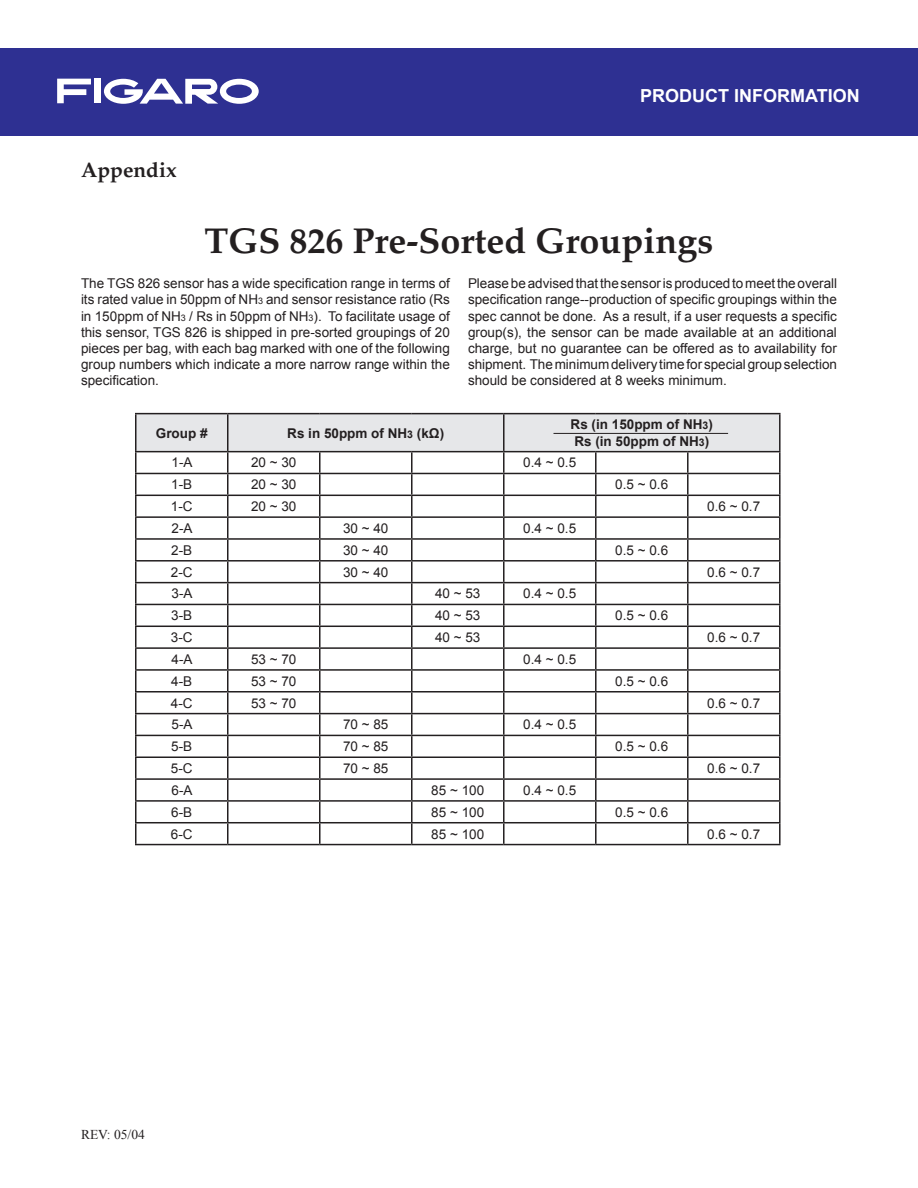
<style>
.page{position:relative;width:918px;height:1188px;background:#fff}
.page>*{position:absolute;margin:0;border:0;box-sizing:border-box;transform-origin:0 0}
.t1{font:700 36px "Palatino LT Std";color:#231f20}
.t2{font:700 21px "Palatino LT Std";color:#231f20}
.t3{font:700 18px "Arial";color:#fff}
.t4{font:13.5px/16.2px "Arial";color:#231f20;text-align:justify}
.t5{font:700 13.5px "Arial";color:#231f20}
.t6{font:13.5px "Times New Roman";color:#231f20}
.s1{font-size:9px}
.s2{font-size:10.5px}
</style>
<div class="page">
<hr style="left:917px;top:47px;width:1px;height:74px;background:#2e3092">
<div style="left:0;top:49px;width:63px;height:87px;background:#2e3092"></div>
<div style="left:61px;top:116px;width:279px;height:20px;background:#2e3092"></div>
<div style="left:315px;top:48px;width:603px;height:88px;background:#2e3092"></div>
<div style="left:0;top:48px;width:327px;height:74px;background:#2e3092"></div>
<div style="left:94px;top:79px;width:7px;height:24px;background:#fff"></div>
<svg style="left:57px;top:79px;width:34px;height:24px"></svg>
<svg style="left:104px;top:79px;width:155px;height:25px"></svg>
<hr style="left:135px;top:413px;width:93px;height:1px;background:#231f20">
<hr style="left:228px;top:413px;width:92px;height:1px;background:#231f20">
<hr style="left:320px;top:413px;width:92px;height:1px;background:#231f20">
<hr style="left:412px;top:413px;width:92px;height:1px;background:#231f20">
<hr style="left:504px;top:413px;width:92px;height:1px;background:#231f20">
<hr style="left:596px;top:413px;width:92px;height:1px;background:#231f20">
<hr style="left:688px;top:413px;width:93px;height:1px;background:#231f20">
<hr style="left:779px;top:414px;width:2px;height:37px;background:#231f20">
<hr style="left:688px;top:451px;width:93px;height:1px;background:#231f20">
<hr style="left:779px;top:452px;width:2px;height:21px;background:#231f20">
<hr style="left:688px;top:473px;width:93px;height:1px;background:#231f20">
<hr style="left:779px;top:474px;width:2px;height:21px;background:#231f20">
<hr style="left:688px;top:495px;width:93px;height:1px;background:#231f20">
<hr style="left:779px;top:496px;width:2px;height:20px;background:#231f20">
<hr style="left:688px;top:516px;width:93px;height:2px;background:#231f20">
<hr style="left:779px;top:518px;width:2px;height:20px;background:#231f20">
<hr style="left:688px;top:538px;width:93px;height:2px;background:#231f20">
<hr style="left:779px;top:540px;width:2px;height:20px;background:#231f20">
<hr style="left:688px;top:560px;width:93px;height:2px;background:#231f20">
<hr style="left:779px;top:562px;width:2px;height:20px;background:#231f20">
<hr style="left:688px;top:582px;width:93px;height:1px;background:#231f20">
<hr style="left:779px;top:583px;width:2px;height:21px;background:#231f20">
<hr style="left:688px;top:604px;width:93px;height:1px;background:#231f20">
<hr style="left:779px;top:605px;width:2px;height:21px;background:#231f20">
<hr style="left:688px;top:626px;width:93px;height:1px;background:#231f20">
<hr style="left:779px;top:627px;width:2px;height:20px;background:#231f20">
<hr style="left:688px;top:647px;width:93px;height:2px;background:#231f20">
<hr style="left:779px;top:649px;width:2px;height:20px;background:#231f20">
<hr style="left:688px;top:669px;width:93px;height:2px;background:#231f20">
<hr style="left:779px;top:671px;width:2px;height:20px;background:#231f20">
<hr style="left:688px;top:691px;width:93px;height:2px;background:#231f20">
<hr style="left:779px;top:693px;width:2px;height:20px;background:#231f20">
<hr style="left:688px;top:713px;width:93px;height:1px;background:#231f20">
<hr style="left:779px;top:714px;width:2px;height:21px;background:#231f20">
<hr style="left:688px;top:735px;width:93px;height:1px;background:#231f20">
<hr style="left:779px;top:736px;width:2px;height:21px;background:#231f20">
<hr style="left:688px;top:757px;width:93px;height:1px;background:#231f20">
<hr style="left:779px;top:758px;width:2px;height:20px;background:#231f20">
<hr style="left:688px;top:778px;width:93px;height:2px;background:#231f20">
<hr style="left:779px;top:780px;width:2px;height:20px;background:#231f20">
<hr style="left:688px;top:800px;width:93px;height:2px;background:#231f20">
<hr style="left:779px;top:802px;width:2px;height:20px;background:#231f20">
<svg style="left:135px;top:414px;width:645px;height:430px"></svg>
<hr style="left:228px;top:822px;width:92px;height:1px;background:#231f20">
<hr style="left:227px;top:823px;width:2px;height:21px;background:#231f20">
<hr style="left:320px;top:822px;width:92px;height:1px;background:#231f20">
<hr style="left:319px;top:823px;width:2px;height:21px;background:#231f20">
<hr style="left:412px;top:822px;width:92px;height:1px;background:#231f20">
<hr style="left:411px;top:823px;width:2px;height:21px;background:#231f20">
<hr style="left:504px;top:822px;width:92px;height:1px;background:#231f20">
<hr style="left:503px;top:823px;width:2px;height:21px;background:#231f20">
<hr style="left:596px;top:822px;width:92px;height:1px;background:#231f20">
<hr style="left:595px;top:823px;width:2px;height:21px;background:#231f20">
<hr style="left:688px;top:822px;width:93px;height:1px;background:#231f20">
<hr style="left:687px;top:823px;width:2px;height:21px;background:#231f20">
<hr style="left:779px;top:823px;width:2px;height:21px;background:#231f20">
<hr style="left:135px;top:844px;width:93px;height:1px;background:#231f20">
<hr style="left:228px;top:844px;width:92px;height:1px;background:#231f20">
<hr style="left:320px;top:844px;width:92px;height:1px;background:#231f20">
<hr style="left:412px;top:844px;width:92px;height:1px;background:#231f20">
<hr style="left:504px;top:844px;width:92px;height:1px;background:#231f20">
<hr style="left:596px;top:844px;width:92px;height:1px;background:#231f20">
<hr style="left:688px;top:844px;width:93px;height:1px;background:#231f20">
<hr style="left:554px;top:433px;width:174px;height:1px;background:#231f20">
<p class="t2" style="left:81px;top:158px;width:97px">Appendix</p>
<h3 class="t3" style="left:640px;top:84px;width:221px">PRODUCT INFORMATION</h3>
<p class="t1" style="left:205px;top:220px;width:510px">TGS 826 Pre-Sorted Groupings</p>
<p class="t4" style="left:81px;top:276px;width:371px">The TGS 826 sensor has a wide specification range in terms of its rated value in 50ppm of NH<span class="s1">3</span> and sensor resistance ratio (Rs in 150ppm of NH<span class="s1">3</span> / Rs in 50ppm of NH<span class="s1">3</span>). To facilitate usage of this sensor, TGS 826 is shipped in pre-sorted groupings of 20 pieces per bag, with each bag marked with one of the following group numbers which indicate a more narrow range within the specification.</p>
<p class="t4" style="left:468px;top:276px;width:371px">Please be advised that the sensor is produced to meet the overall specification range--production of specific groupings within the spec cannot be done. As a result, if a user requests a specific group(s), the sensor can be made available at an additional charge, but no guarantee can be offered as to availability for shipment. The minimum delivery time for special group selection should be considered at 8 weeks minimum.</p>
<p class="t5" style="left:156px;top:424px;width:53px">Group #</p>
<p class="t5" style="left:287px;top:424px;width:158px">Rs in 50ppm of NH<span class="s2">3</span> (kΩ)</p>
<p class="t5" style="left:571px;top:416px;width:144px">Rs (in 150ppm of NH<span class="s2">3</span>)</p>
<p class="t5" style="left:574px;top:432px;width:136px">Rs (in 50ppm of NH<span class="s2">3</span>)</p>
<p class="t4" style="left:172px;top:455px;width:23px">1-A</p>
<p class="t4" style="left:251px;top:455px;width:47px">20 ~ 30</p>
<p class="t4" style="left:523px;top:455px;width:54px">0.4 ~ 0.5</p>
<p class="t4" style="left:171px;top:477px;width:23px">1-B</p>
<p class="t4" style="left:251px;top:477px;width:47px">20 ~ 30</p>
<p class="t4" style="left:615px;top:477px;width:54px">0.5 ~ 0.6</p>
<p class="t4" style="left:171px;top:498px;width:23px">1-C</p>
<p class="t4" style="left:251px;top:498px;width:47px">20 ~ 30</p>
<p class="t4" style="left:707px;top:498px;width:54px">0.6 ~ 0.7</p>
<p class="t4" style="left:172px;top:520px;width:23px">2-A</p>
<p class="t4" style="left:343px;top:520px;width:47px">30 ~ 40</p>
<p class="t4" style="left:523px;top:520px;width:54px">0.4 ~ 0.5</p>
<p class="t4" style="left:171px;top:542px;width:23px">2-B</p>
<p class="t4" style="left:343px;top:542px;width:47px">30 ~ 40</p>
<p class="t4" style="left:615px;top:542px;width:54px">0.5 ~ 0.6</p>
<p class="t4" style="left:171px;top:564px;width:23px">2-C</p>
<p class="t4" style="left:343px;top:564px;width:47px">30 ~ 40</p>
<p class="t4" style="left:707px;top:564px;width:54px">0.6 ~ 0.7</p>
<p class="t4" style="left:172px;top:586px;width:23px">3-A</p>
<p class="t4" style="left:435px;top:586px;width:47px">40 ~ 53</p>
<p class="t4" style="left:523px;top:586px;width:54px">0.4 ~ 0.5</p>
<p class="t4" style="left:171px;top:608px;width:23px">3-B</p>
<p class="t4" style="left:435px;top:608px;width:47px">40 ~ 53</p>
<p class="t4" style="left:615px;top:608px;width:54px">0.5 ~ 0.6</p>
<p class="t4" style="left:171px;top:629px;width:23px">3-C</p>
<p class="t4" style="left:435px;top:629px;width:47px">40 ~ 53</p>
<p class="t4" style="left:707px;top:629px;width:54px">0.6 ~ 0.7</p>
<p class="t4" style="left:172px;top:651px;width:23px">4-A</p>
<p class="t4" style="left:251px;top:651px;width:47px">53 ~ 70</p>
<p class="t4" style="left:523px;top:651px;width:54px">0.4 ~ 0.5</p>
<p class="t4" style="left:171px;top:673px;width:23px">4-B</p>
<p class="t4" style="left:251px;top:673px;width:47px">53 ~ 70</p>
<p class="t4" style="left:615px;top:673px;width:54px">0.5 ~ 0.6</p>
<p class="t4" style="left:171px;top:695px;width:23px">4-C</p>
<p class="t4" style="left:251px;top:695px;width:47px">53 ~ 70</p>
<p class="t4" style="left:707px;top:695px;width:54px">0.6 ~ 0.7</p>
<p class="t4" style="left:172px;top:717px;width:23px">5-A</p>
<p class="t4" style="left:343px;top:717px;width:47px">70 ~ 85</p>
<p class="t4" style="left:523px;top:717px;width:54px">0.4 ~ 0.5</p>
<p class="t4" style="left:171px;top:739px;width:23px">5-B</p>
<p class="t4" style="left:343px;top:739px;width:47px">70 ~ 85</p>
<p class="t4" style="left:615px;top:739px;width:54px">0.5 ~ 0.6</p>
<p class="t4" style="left:171px;top:760px;width:23px">5-C</p>
<p class="t4" style="left:343px;top:760px;width:47px">70 ~ 85</p>
<p class="t4" style="left:707px;top:760px;width:54px">0.6 ~ 0.7</p>
<p class="t4" style="left:172px;top:782px;width:23px">6-A</p>
<p class="t4" style="left:431px;top:782px;width:54px">85 ~ 100</p>
<p class="t4" style="left:523px;top:782px;width:54px">0.4 ~ 0.5</p>
<p class="t4" style="left:171px;top:804px;width:23px">6-B</p>
<p class="t4" style="left:431px;top:804px;width:54px">85 ~ 100</p>
<p class="t4" style="left:615px;top:804px;width:54px">0.5 ~ 0.6</p>
<p class="t4" style="left:171px;top:826px;width:23px">6-C</p>
<p class="t4" style="left:431px;top:826px;width:54px">85 ~ 100</p>
<p class="t4" style="left:707px;top:826px;width:54px">0.6 ~ 0.7</p>
<p class="t6" style="left:81px;top:1125px;width:65px">REV: 05/04</p>
</div>
